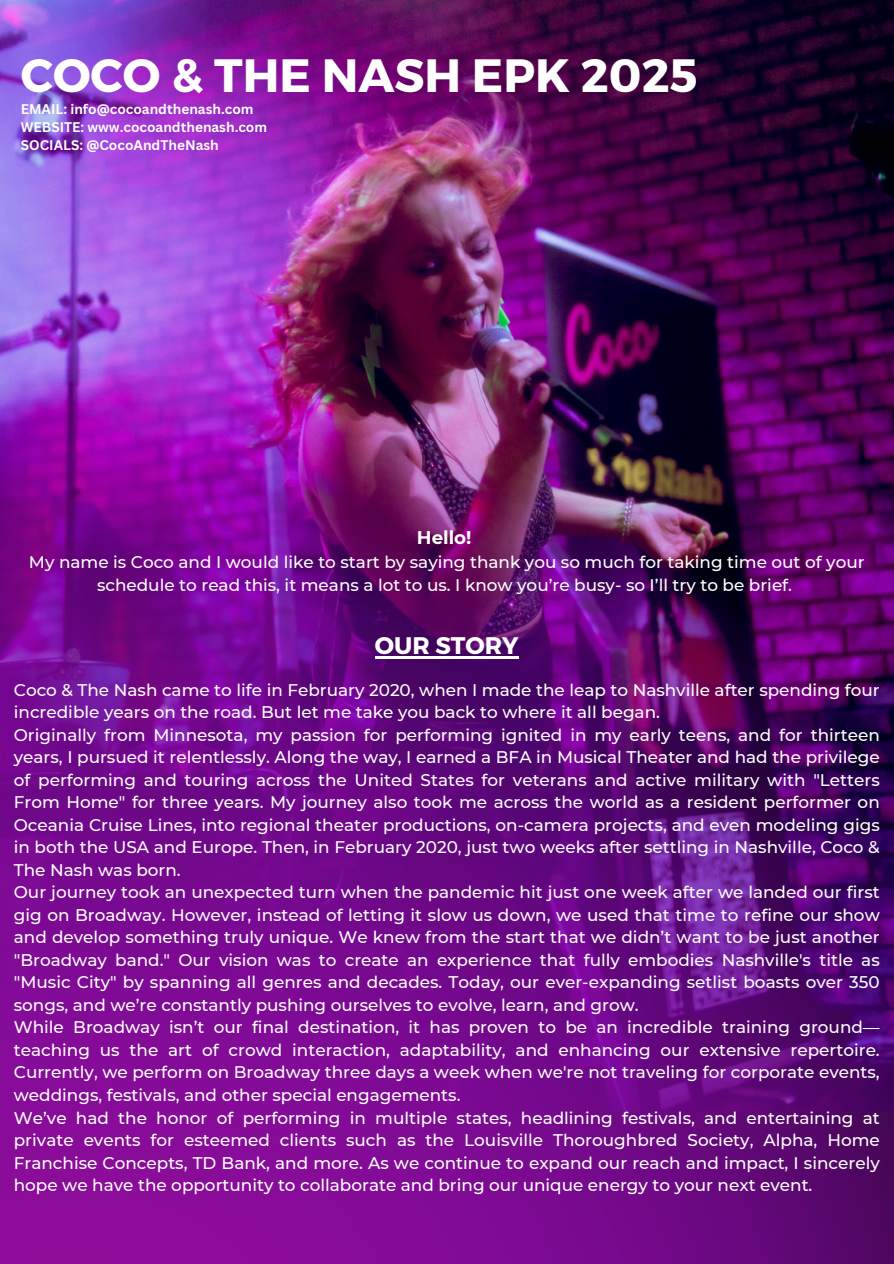
<style>
.page{position:relative;width:894px;height:1264px;background:#fff}
.page>*{position:absolute;margin:0;border:0;box-sizing:border-box;transform-origin:0 0}
.t1{font:700 46.65px "Montserrat";color:#fff}
.t2{font:700 24px "Montserrat";color:#fff}
.t3{font:700 18.3px "Montserrat";color:#fff}
.t4{font:500 16.8px/22.5px "Montserrat";color:#fff}
.t5{font:700 13.65px "Canva Sans";color:#fff}
</style>
<div class="page">
<img style="left:0;top:0;width:893px;height:369px">
<img style="left:0;top:369px;width:893px;height:894px">
<hr style="left:375px;top:656px;width:143px;height:2px;background:#fff">
<p class="t1" style="left:21px;top:45px;width:678px">COCO &amp; THE NASH EPK 2025</p>
<p class="t5" style="left:21px;top:100px;width:234px">EMAIL: info@cocoandthenash.com</p>
<p class="t5" style="left:21px;top:118px;width:248px">WEBSITE: www.cocoandthenash.com</p>
<p class="t5" style="left:21px;top:136px;width:199px">SOCIALS: @CocoAndTheNash</p>
<p class="t3" style="left:417px;top:526px;width:56px">Hello!</p>
<p class="t4" style="left:29px;top:551px;width:836px;text-align:center">My name is Coco and I would like to start by saying thank you so much for taking time out of your schedule to read this, it means a lot to us. I know you’re busy- so I’ll try to be brief.</p>
<h1 class="t2" style="left:375px;top:630px;width:145px">OUR STORY</h1>
<p class="t4" style="left:14px;top:678px;width:867px">Coco &amp; The Nash came to life in February 2020, when I made the leap to Nashville after spending four incredible years on the road. But let me take you back to where it all began.<br>Originally from Minnesota, my passion for performing ignited in my early teens, and for thirteen years, I pursued it relentlessly. Along the way, I earned a BFA in Musical Theater and had the privilege of performing and touring across the United States for veterans and active military with "Letters From Home" for three years. My journey also took me across the world as a resident performer on Oceania Cruise Lines, into regional theater productions, on-camera projects, and even modeling gigs in both the USA and Europe. Then, in February 2020, just two weeks after settling in Nashville, Coco &amp; The Nash was born.<br>Our journey took an unexpected turn when the pandemic hit just one week after we landed our first gig on Broadway. However, instead of letting it slow us down, we used that time to refine our show and develop something truly unique. We knew from the start that we didn’t want to be just another "Broadway band." Our vision was to create an experience that fully embodies Nashville's title as "Music City" by spanning all genres and decades. Today, our ever-expanding setlist boasts over 350 songs, and we’re constantly pushing ourselves to evolve, learn, and grow.<br>While Broadway isn’t our final destination, it has proven to be an incredible training ground— teaching us the art of crowd interaction, adaptability, and enhancing our extensive repertoire.<br>Currently, we perform on Broadway three days a week when we're not traveling for corporate events, weddings, festivals, and other special engagements.<br>We’ve had the honor of performing in multiple states, headlining festivals, and entertaining at private events for esteemed clients such as the Louisville Thoroughbred Society, Alpha, Home Franchise Concepts, TD Bank, and more. As we continue to expand our reach and impact, I sincerely hope we have the opportunity to collaborate and bring our unique energy to your next event.</p>
</div>
